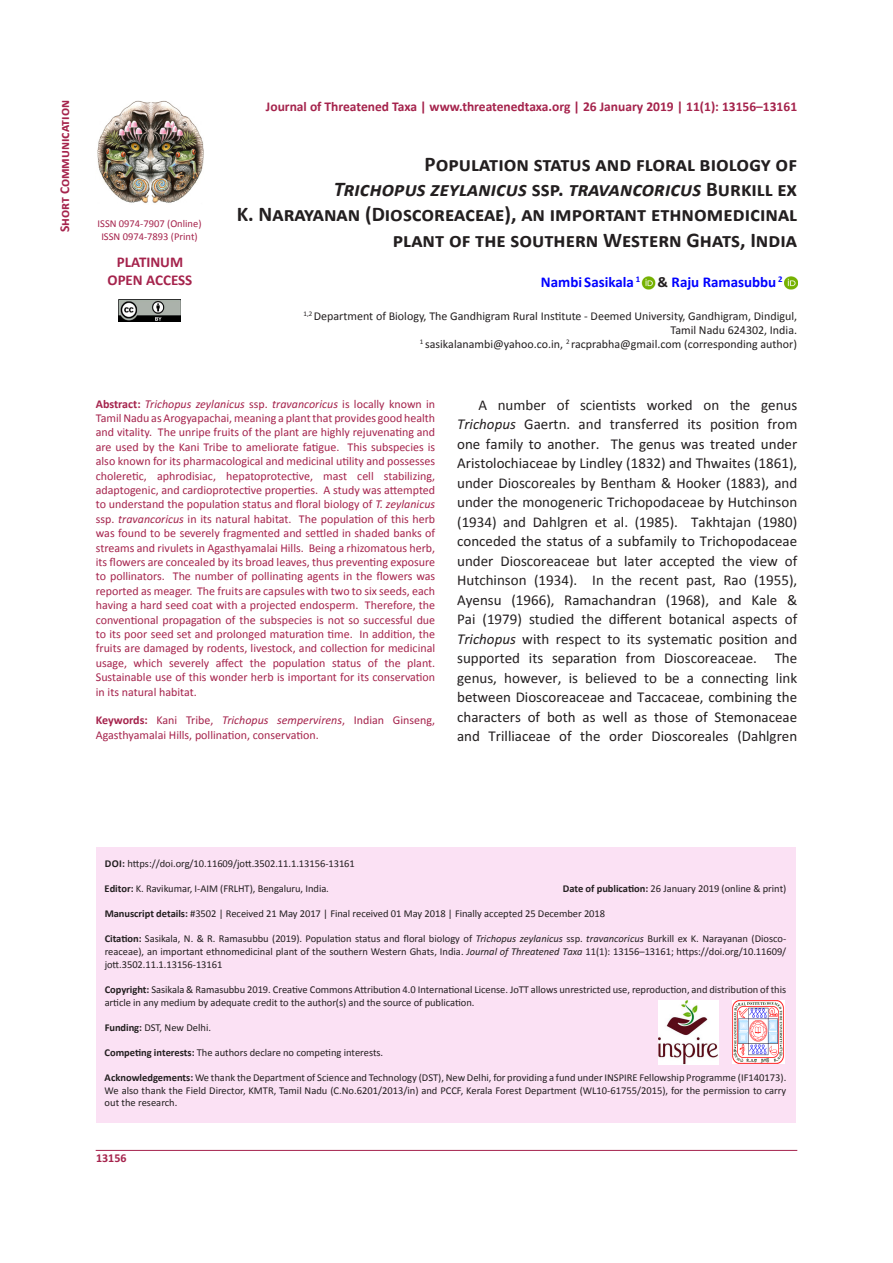
<style>
.page{position:relative;width:893px;height:1263px;background:#fff}
.page>*{position:absolute;margin:0;border:0;box-sizing:border-box;transform-origin:0 0}
.t1{font:700 21px/25.2px "Calibri";color:#231f20;text-align:right}
.t2{font:italic 700 21px "Calibri";color:#231f20}
.t3{font:15px/19.5px "Calibri";color:#231f20;text-align:justify}
.t4{font:700 15px "Calibri";color:#00f}
.t5{font:700 15px "Calibri";color:#a5234c}
.t6{font:700 13.5px "Calibri";color:#a5234c}
.t7{font:12px/14.4px "Calibri";color:#a5234c;text-align:justify}
.t8{font:12px "Calibri 2";color:#231f20}
.t9{font:12px "Calibri";color:#231f20}
.t10{font:12px "Calibri Bold 2";color:#a5234c}
.jott_notes_citation{font:10.5px/12.6px "Calibri";letter-spacing:-.005em;color:#231f20}
.jott_notes_citation-2{font:10.5px/12.6px "Calibri 2";letter-spacing:-.005em;color:#231f20;text-align:justify}
.Body{font:10.5px "Calibri";letter-spacing:-.005em;color:#231f20}
.jott_notes_citation-3{font:10.5px "Calibri";color:#a5234c}
.Body-2{font:10.5px "Calibri 2";color:#231f20}
.s1{font-style:normal}
.s2{font-family:"Calibri Bold 2";font-weight:400;color:#231f20}
.s3{font-weight:700}
.s4{font-style:italic}
.s5{font-family:"Calibri 2"}
.s6{font-family:"Calibri";font-weight:700}
.s7{font-family:"Calibri"}
.s8{font-family:"Calibri";font-style:italic}
</style>
<div class="page">
<svg style="left:642px;top:276px;width:13px;height:13px"></svg>
<img style="left:784px;top:276px;width:14px;height:13px">
<div style="left:96px;top:847px;width:700px;height:276px;background:#fbe1f4"></div>
<img style="left:97px;top:100px;width:107px;height:103px">
<img style="left:118px;top:299px;width:63px;height:22px">
<img style="left:659px;top:1000px;width:59px;height:64px">
<img style="left:733px;top:1000px;width:51px;height:64px">
<hr style="left:96px;top:1150px;width:701px;height:1px;background:#a5234c">
<p class="t6" style="left:56px;top:232px;width:134px;rotate:-90deg">Short Communication</p>
<p class="jott_notes_citation-3" style="left:98px;top:217px;width:105px">ISSN 0974-7907 (Online)</p>
<p class="jott_notes_citation-3" style="left:101px;top:230px;width:98px">ISSN 0974-7893 (Print)</p>
<p class="t5" style="left:117px;top:253px;width:68px">PLATINUM</p>
<p class="t5" style="left:108px;top:271px;width:86px">OPEN ACCESS</p>
<p class="t6" style="left:266px;top:98px;width:533px">Journal of Threatened Taxa | www.threatenedtaxa.org | 26 January 2019 | 11(1): 13156–13161</p>
<p class="t1" style="left:424px;top:151px;width:374px">Population status and floral biology of</p>
<p class="t2" style="left:334px;top:176px;width:465px">Trichopus zeylanicus <span class="s1">ssp.</span> travancoricus <span class="s1">Burkill ex</span></p>
<p class="t1" style="left:237px;top:202px;width:562px">K. Narayanan (Dioscoreaceae), an important ethnomedicinal plant of the southern Western Ghats, India</p>
<p class="t4" style="left:541px;top:273px;width:243px">Nambi Sasikala <sup>1</sup> <span class="s2">&amp;</span> Raju Ramasubbu <sup>2</sup></p>
<p class="t9" style="left:303px;top:308px;width:495px"><sup>1,2</sup> Department of Biology, The Gandhigram Rural Institute - Deemed University, Gandhigram, Dindigul,</p>
<p class="t8" style="left:670px;top:322px;width:128px">Tamil Nadu 624302, India.</p>
<p class="t8" style="left:420px;top:337px;width:379px"><sup>1</sup> sasikalanambi@yahoo.co.in, <sup>2</sup> racprabha@gmail.com (corresponding author)</p>
<p class="t7" style="left:96px;top:396px;width:341px"><span class="s3">Abstract:</span> <span class="s4">Trichopus zeylanicus</span> <span class="s5">ssp.</span> <span class="s4">travancoricus</span> <span class="s5">is locally known in </span>Tamil Nadu as Arogyapachai, meaning a plant that provides good health and vitality. The unripe fruits of the plant are highly rejuvenating and are used by the Kani Tribe to ameliorate fatigue. This subspecies is also known for its pharmacological and medicinal utility and possesses choleretic, aphrodisiac, hepatoprotective, mast cell stabilizing, adaptogenic, and cardioprotective properties. A study was attempted to understand the population status and floral biology of <span class="s4">T. zeylanicus </span><span class="s5">ssp.</span> <span class="s4">travancoricus</span> in its natural habitat. The population of this herb was found to be severely fragmented and settled in shaded banks of streams and rivulets in Agasthyamalai Hills. Being a rhizomatous herb, its flowers are concealed by its broad leaves, thus preventing exposure to pollinators. The number of pollinating agents in the flowers was reported as meager. The fruits are capsules with two to six seeds, each having a hard seed coat with a projected endosperm. Therefore, the conventional propagation of the subspecies is not so successful due to its poor seed set and prolonged maturation time. In addition, the fruits are damaged by rodents, livestock, and collection for medicinal usage, which severely affect the population status of the plant.<br>Sustainable use of this wonder herb is important for its conservation <span class="s5">in its natural habitat.</span></p>
<p class="t7" style="left:96px;top:713px;width:341px"><span class="s3">Keywords:</span> <span class="s5">Kani Tribe,</span> <span class="s4">Trichopus sempervirens</span><span class="s5">, Indian Ginseng,<br></span>Agasthyamalai Hills, pollination, conservation.</p>
<p class="t3" style="left:457px;top:395px;width:342px;text-indent:21px">A number of scientists worked on the genus <span class="s4">Trichopus</span> Gaertn. and transferred its position from <span class="s5">one family to another. The genus was treated under Aristolochiaceae by Lindley (1832) and Thwaites (1861), </span>under Dioscoreales by Bentham &amp; Hooker (1883), and under the monogeneric Trichopodaceae by Hutchinson (1934) and Dahlgren et al. (1985). Takhtajan (1980) <span class="s5">conceded the status of a subfamily to Trichopodaceae </span>under Dioscoreaceae but later accepted the view of Hutchinson (1934). In the recent past, Rao (1955), <span class="s5">Ayensu (1966), Ramachandran (1968), and Kale &amp; </span>Pai (1979) studied the different botanical aspects of <span class="s4">Trichopus</span> with respect to its systematic position and supported its separation from Dioscoreaceae. The genus, however, is believed to be a connecting link <span class="s5">between Dioscoreaceae and Taccaceae, combining the characters of both as well as those of Stemonaceae and Trilliaceae of the order Dioscoreales (Dahlgren</span></p>
<p class="jott_notes_citation" style="left:105px;top:857px;width:252px"><span class="s3">DOI:</span> http<span class="s5">s</span>://doi.org/10.11609/jott.<span class="s5">3502.11.</span>1.13156-13161</p>
<p class="jott_notes_citation" style="left:105px;top:882px;width:226px"><span class="s3">Editor:</span> K. Ravikumar, I-AIM (FRLHT), Bengaluru, India.</p>
<p class="jott_notes_citation-2" style="left:563px;top:882px;width:225px"><span class="s6">Date of publication:</span> 26 January 2019 (online &amp; print)</p>
<p class="jott_notes_citation" style="left:105px;top:907px;width:502px"><span class="s3">Manuscript details:</span> #3502 | Received 21 May 2017 | Final received 01 May 2018 | Finally accepted 25 December 2018</p>
<p class="jott_notes_citation-2" style="left:105px;top:933px;width:683px"><span class="s6">Citation:</span> Sasikala, N. &amp; R. Ramasubbu (2019). <span class="s7">Population status and floral biology of</span> <span class="s8">Trichopus zeylanicus</span> ssp. <span class="s8">travancoricus</span> <span class="s7">Burkill ex K. Narayanan (Diosco&shy;</span>reaceae), an important ethnomedicinal plant of the southern Western Ghats, India. <span class="s8">Journal of Threatened Taxa</span> 11(1): 13156–13161; <span class="s7">http</span>s://doi.org/10.11609/ <span class="s7">jott.</span>3502.11.1.<span class="s7">13156-13161</span></p>
<p class="jott_notes_citation" style="left:105px;top:983px;width:683px"><span class="s3">Copyright:</span> <span class="s5">Sasikala &amp; Ramasubbu 2019</span>. Creative Commons Attribution 4.0 International License. JoTT allows unrestricted use, reproduction, and distribution of this article in any medium by adequate credit to the author(s) and the source of publication.</p>
<p class="Body-2" style="left:105px;top:1020px;width:108px"><span class="s6">Funding:</span> DST, New Delhi.</p>
<p class="Body" style="left:105px;top:1046px;width:280px"><span class="s3">Competing interests:</span> <span class="s5">The authors declare</span> no competing interests.</p>
<p class="jott_notes_citation" style="left:105px;top:1071px;width:683px;text-align:justify"><span class="s3">Acknowledgements:</span> We thank the Department of Science and Technology (DST), New Delhi, for providing a fund under INSPIRE Fellowship Programme (IF140173).<br>We also thank the Field Director, KMTR, Tamil Nadu (C.No.6201/2013/in) and PCCF, Kerala Forest Department (WL10-61755/2015), for the permission to carry <span class="s5">out the research.</span></p>
<p class="t10" style="left:96px;top:1150px;width:32px">13156</p>
</div>
